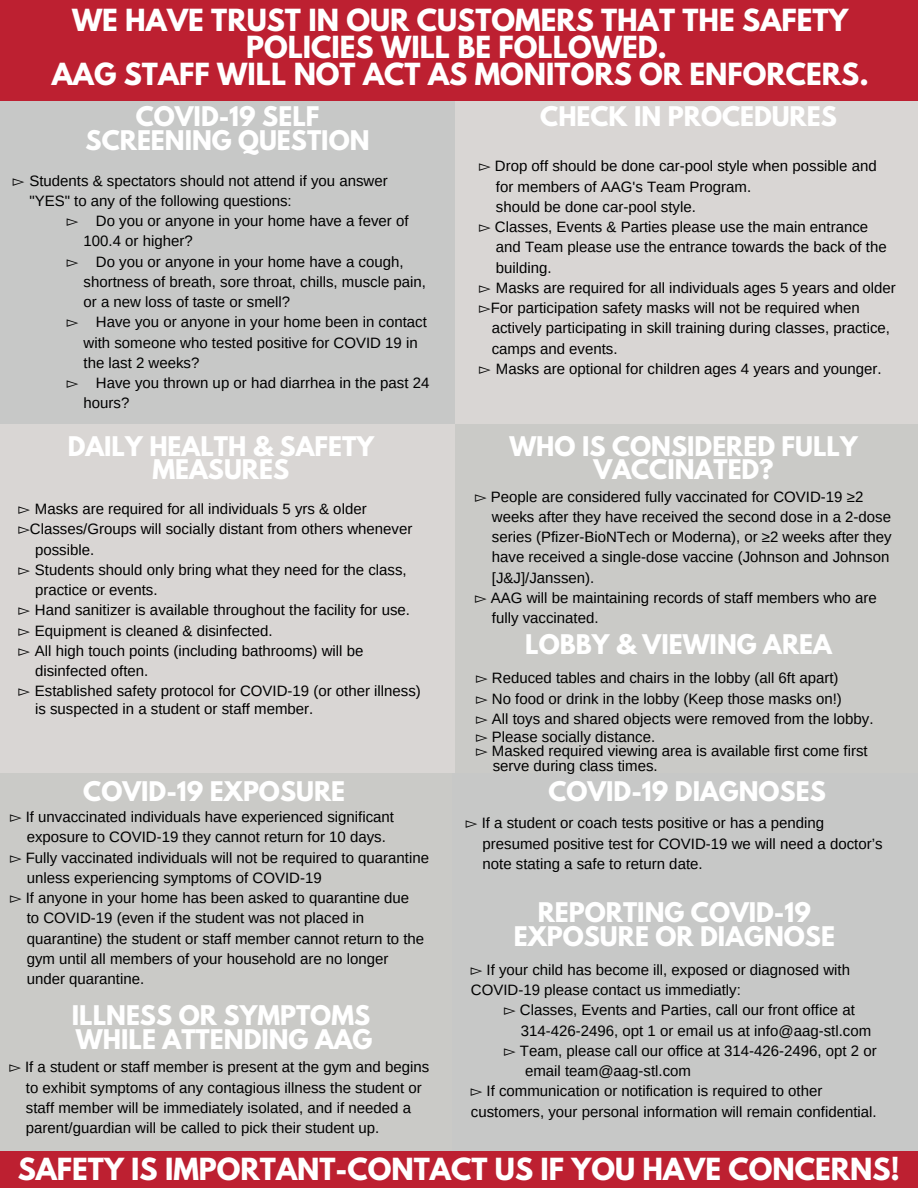
<style>
.page{position:relative;width:918px;height:1188px;background:#fff}
.page>*{position:absolute;margin:0;border:0;box-sizing:border-box;transform-origin:0 0}
.t1{font:700 27px/27px "League Spartan";color:#fff;text-align:center}
.t2{font:700 24px/23.7px "League Spartan";color:#fff;text-align:center}
.t3{font:15px/20.2px "Arimo";color:#000}
.s1{font-family:"DejaVu Sans"}
</style>
<div class="page">
<div style="left:0;top:412px;width:459px;height:364px;background:#d9d6d4"></div>
<div style="left:0;top:773px;width:459px;height:378px;background:#cacac7"></div>
<div style="left:0;top:100px;width:459px;height:324px;background:#c7c8c7"></div>
<div style="left:455px;top:100px;width:463px;height:324px;background:#d9d6d4"></div>
<div style="left:455px;top:424px;width:463px;height:352px;background:#cacac7"></div>
<div style="left:452px;top:773px;width:466px;height:378px;background:#c7c8c7"></div>
<div style="left:0;top:0;width:918px;height:100px;background:#bd2031"></div>
<div style="left:0;top:1151px;width:918px;height:37px;background:#bd2031"></div>
<p class="t1" style="left:72px;top:10px;width:778px">WE HAVE TRUST IN OUR CUSTOMERS THAT THE SAFETY<br>POLICIES WILL BE FOLLOWED.</p>
<p class="t1" style="left:52px;top:64px;width:819px">AAG STAFF WILL NOT ACT AS MONITORS OR ENFORCERS.</p>
<p class="t2" style="left:136px;top:108px;width:185px">COVID-19 SELF</p>
<p class="t2" style="left:86px;top:131px;width:285px">SCREENING QUESTION</p>
<p class="t3" style="left:13px;top:170px;width:377px"><span class="s1">▻</span> Students &amp; spectators should not attend if you answer</p>
<p class="t3" style="left:29px;top:191px;width:264px">"YES" to any of the following questions:</p>
<p class="t3" style="left:67px;top:211px;width:343px"><span class="s1">▻</span> Do you or anyone in your home have a fever of</p>
<p class="t3" style="left:84px;top:231px;width:111px">100.4 or higher?</p>
<p class="t3" style="left:67px;top:251px;width:338px"><span class="s1">▻</span> Do you or anyone in your home have a cough,</p>
<p class="t3" style="left:84px;top:272px;width:344px">shortness of breath, sore throat, chills, muscle pain,</p>
<p class="t3" style="left:84px;top:292px;width:208px">or a new loss of taste or smell?</p>
<p class="t3" style="left:67px;top:312px;width:362px"><span class="s1">▻</span> Have you or anyone in your home been in contact</p>
<p class="t3" style="left:84px;top:332px;width:336px">with someone who tested positive for COVID 19 in</p>
<p class="t3" style="left:84px;top:353px;width:117px">the last 2 weeks?</p>
<p class="t3" style="left:67px;top:373px;width:364px"><span class="s1">▻</span> Have you thrown up or had diarrhea in the past 24</p>
<p class="t3" style="left:84px;top:393px;width:47px">hours?</p>
<p class="t2" style="left:540px;top:108px;width:298px">CHECK IN PROCEDURES</p>
<p class="t3" style="left:479px;top:156px;width:399px"><span class="s1">▻</span> Drop off should be done car-pool style when possible and</p>
<p class="t3" style="left:496px;top:176px;width:257px">for members of AAG's Team Program.</p>
<p class="t3" style="left:496px;top:197px;width:202px">should be done car-pool style.</p>
<p class="t3" style="left:479px;top:217px;width:391px"><span class="s1">▻</span> Classes, Events &amp; Parties please use the main entrance</p>
<p class="t3" style="left:496px;top:237px;width:392px">and Team please use the entrance towards the back of the</p>
<p class="t3" style="left:496px;top:257px;width:57px">building.</p>
<p class="t3" style="left:479px;top:278px;width:418px"><span class="s1">▻</span> Masks are required for all individuals ages 5 years and older</p>
<p class="t3" style="left:479px;top:298px;width:382px"><span class="s1">▻</span>For participation safety masks will not be required when</p>
<p class="t3" style="left:492px;top:318px;width:400px">actively participating in skill training during classes, practice,</p>
<p class="t3" style="left:492px;top:338px;width:127px">camps and events.</p>
<p class="t3" style="left:479px;top:359px;width:404px"><span class="s1">▻</span> Masks are optional for children ages 4 years and younger.</p>
<p class="t2" style="left:68px;top:437px;width:308px">DAILY HEALTH &amp; SAFETY<br>MEASURES</p>
<p class="t2" style="left:509px;top:437px;width:350px">WHO IS CONSIDERED FULLY<br>VACCINATED?</p>
<p class="t3" style="left:18px;top:499px;width:350px"><span class="s1">▻</span> Masks are required for all individuals 5 yrs &amp; older</p>
<p class="t3" style="left:18px;top:519px;width:396px"><span class="s1">▻</span>Classes/Groups will socially distant from others whenever</p>
<p class="t3" style="left:35px;top:539px;width:61px">possible.</p>
<p class="t3" style="left:18px;top:560px;width:390px"><span class="s1">▻</span> Students should only bring what they need for the class,</p>
<p class="t3" style="left:35px;top:580px;width:124px">practice or events.</p>
<p class="t3" style="left:18px;top:600px;width:393px"><span class="s1">▻</span> Hand sanitizer is available throughout the facility for use.</p>
<p class="t3" style="left:18px;top:620px;width:256px"><span class="s1">▻</span> Equipment is cleaned &amp; disinfected.</p>
<p class="t3" style="left:18px;top:641px;width:347px"><span class="s1">▻</span> All high touch points (including bathrooms) will be</p>
<p class="t3" style="left:35px;top:661px;width:115px">disinfected often.</p>
<p class="t3" style="left:18px;top:681px;width:404px"><span class="s1">▻</span> Established safety protocol for COVID-19 (or other illness)</p>
<p class="t3" style="left:35px;top:699px;width:280px">is suspected in a student or staff member.</p>
<p class="t2" style="left:83px;top:782px;width:263px">COVID-19 EXPOSURE</p>
<p class="t3" style="left:10px;top:807px;width:386px"><span class="s1">▻</span> If unvaccinated individuals have experienced significant</p>
<p class="t3" style="left:27px;top:827px;width:361px">exposure to COVID-19 they cannot return for 10 days.</p>
<p class="t3" style="left:10px;top:847px;width:421px"><span class="s1">▻</span> Fully vaccinated individuals will not be required to quarantine</p>
<p class="t3" style="left:27px;top:868px;width:297px">unless experiencing symptoms of COVID-19</p>
<p class="t3" style="left:10px;top:888px;width:401px"><span class="s1">▻</span> If anyone in your home has been asked to quarantine due</p>
<p class="t3" style="left:27px;top:908px;width:339px">to COVID-19 (even if the student was not placed in</p>
<p class="t3" style="left:27px;top:928px;width:399px">quarantine) the student or staff member cannot return to the</p>
<p class="t3" style="left:27px;top:949px;width:363px">gym until all members of your household are no longer</p>
<p class="t3" style="left:27px;top:969px;width:119px">under quarantine.</p>
<p class="t2" style="left:72px;top:1006px;width:300px">ILLNESS OR SYMPTOMS</p>
<p class="t2" style="left:76px;top:1030px;width:298px">WHILE ATTENDING AAG</p>
<p class="t3" style="left:9px;top:1057px;width:421px"><span class="s1">▻</span> If a student or staff member is present at the gym and begins</p>
<p class="t3" style="left:26px;top:1077px;width:397px">to exhibit symptoms of any contagious illness the student or</p>
<p class="t3" style="left:26px;top:1097px;width:387px">staff member will be immediately isolated, and if needed a</p>
<p class="t3" style="left:26px;top:1118px;width:355px">parent/guardian will be called to pick their student up.</p>
<p class="t3" style="left:475px;top:486px;width:390px"><span class="s1">▻</span> People are considered fully vaccinated for COVID-19 ≥2</p>
<p class="t3" style="left:492px;top:506px;width:401px">weeks after they have received the second dose in a 2-dose</p>
<p class="t3" style="left:492px;top:527px;width:401px">series (Pfizer-BioNTech or Moderna), or ≥2 weeks after they</p>
<p class="t3" style="left:492px;top:547px;width:399px">have received a single-dose vaccine (Johnson and Johnson</p>
<p class="t3" style="left:492px;top:567px;width:104px">[J&amp;J]/Janssen).</p>
<p class="t3" style="left:475px;top:587px;width:403px"><span class="s1">▻</span> AAG will be maintaining records of staff members who are</p>
<p class="t3" style="left:492px;top:608px;width:108px">fully vaccinated.</p>
<p class="t2" style="left:525px;top:636px;width:308px">LOBBY &amp; VIEWING AREA</p>
<p class="t3" style="left:476px;top:668px;width:364px"><span class="s1">▻</span> Reduced tables and chairs in the lobby (all 6ft apart)</p>
<p class="t3" style="left:476px;top:688px;width:367px"><span class="s1">▻</span> No food or drink in the lobby (Keep those masks on!)</p>
<p class="t3" style="left:476px;top:708px;width:399px"><span class="s1">▻</span> All toys and shared objects were removed from the lobby.</p>
<p class="t3" style="left:476px;top:726px;width:181px"><span class="s1">▻</span> Please socially distance.</p>
<p class="t3" style="left:476px;top:741px;width:393px"><span class="s1">▻</span> Masked required viewing area is available first come first</p>
<p class="t3" style="left:493px;top:756px;width:166px">serve during class times.</p>
<p class="t2" style="left:548px;top:782px;width:279px">COVID-19 DIAGNOSES</p>
<p class="t3" style="left:466px;top:813px;width:360px"><span class="s1">▻</span> If a student or coach tests positive or has a pending</p>
<p class="t3" style="left:483px;top:833px;width:402px">presumed positive test for COVID-19 we will need a doctor’s</p>
<p class="t3" style="left:483px;top:854px;width:222px">note stating a safe to return date.</p>
<p class="t2" style="left:514px;top:903px;width:323px">REPORTING COVID-19<br>EXPOSURE OR DIAGNOSE</p>
<p class="t3" style="left:471px;top:960px;width:381px"><span class="s1">▻</span> If your child has become ill, exposed or diagnosed with<br>COVID-19 please contact us immediatly:</p>
<p class="t3" style="left:504px;top:1000px;width:352px"><span class="s1">▻</span> Classes, Events and Parties, call our front office at</p>
<p class="t3" style="left:521px;top:1020px;width:352px">314-426-2496, opt 1 or email us at info@aag-stl.com</p>
<p class="t3" style="left:504px;top:1041px;width:374px"><span class="s1">▻</span> Team, please call our office at 314-426-2496, opt 2 or</p>
<p class="t3" style="left:525px;top:1061px;width:168px">email team@aag-stl.com</p>
<p class="t3" style="left:471px;top:1081px;width:407px"><span class="s1">▻</span> If communication or notification is required to other customers, your personal information will remain confidential.</p>
<p class="t1" style="left:18px;top:1159px;width:884px">SAFETY IS IMPORTANT-CONTACT US IF YOU HAVE CONCERNS!</p>
</div>
